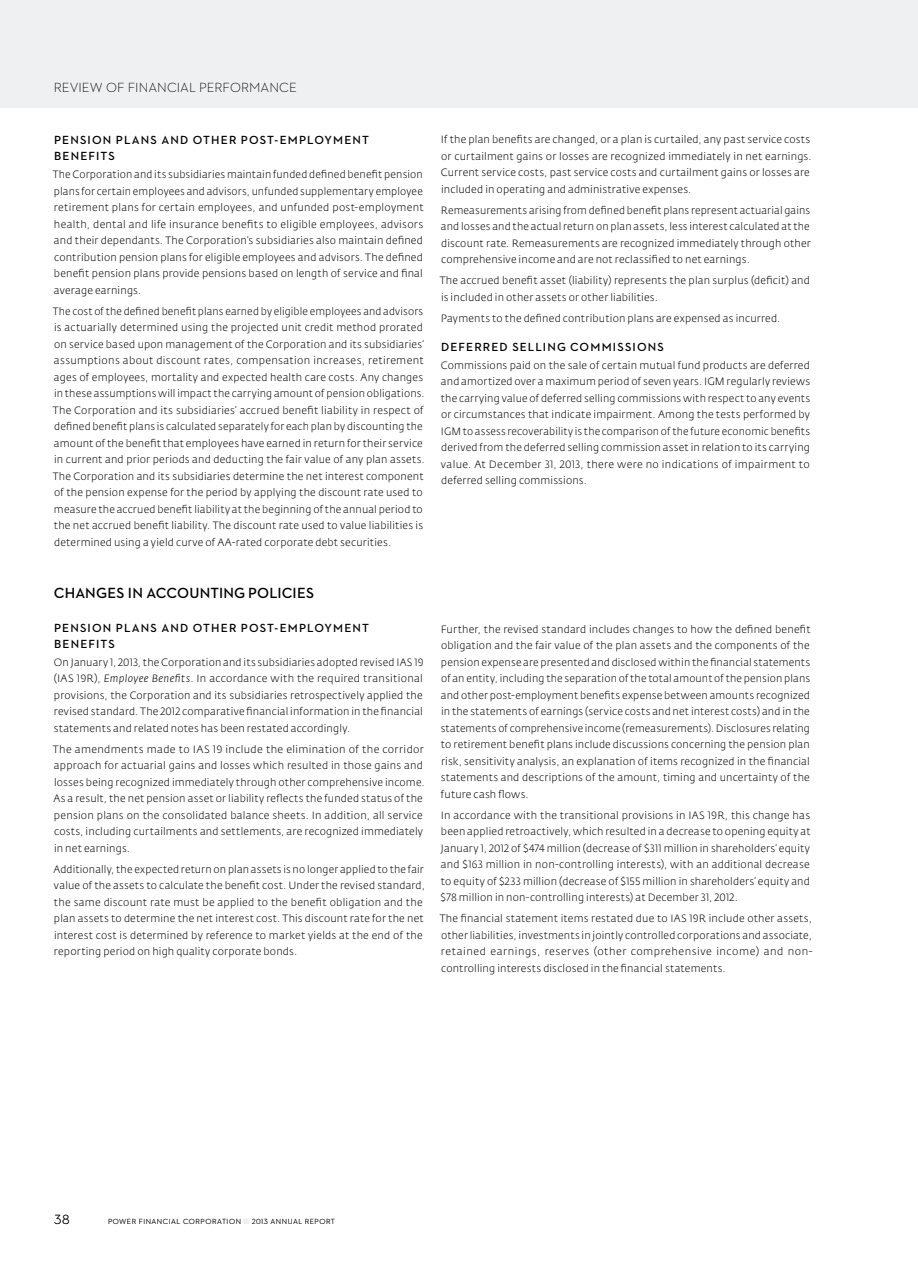
<style>
.page{position:relative;width:918px;height:1269px;background:#fff}
.page>*{position:absolute;margin:0;border:0;box-sizing:border-box;transform-origin:0 0}
.t1{font:600 15px "Neutraface 2 Text";letter-spacing:.015em;color:#000}
.t2{font:300 13.5px "Neutraface 2 Text";color:#000}
.t3{font:600 12px/15.8px "Neutraface 2 Text";letter-spacing:.09em;color:#000}
.t4{font:300 10.5px/16.5px "Fedra Sans Pro";letter-spacing:.02em;color:#000;text-align:justify}
.t5{font:300 7.5px "Neutraface 2 Text";letter-spacing:.065em;color:#000}
.s1{font-style:italic}
.s2{color:#eff0f1}
</style>
<div class="page">
<div style="left:0;top:0;width:918px;height:108px;background:#eff0f1"></div>
<p class="t2" style="left:54px;top:79px;width:245px">REVIEW OF FINANCIAL PERFORMANCE</p>
<p class="t3" style="left:54px;top:132px;width:316px">PENSION PLANS AND OTHER POST‑EMPLOYMENT<br>BENEFITS</p>
<p class="t4" style="left:53px;top:166px;width:372px">The Corporation and its subsidiaries maintain funded defined benefit pension plans for certain employees and advisors, unfunded supplementary employee retirement plans for certain employees, and unfunded post-employment health, dental and life insurance benefits to eligible employees, advisors and their dependants. The Corporation’s subsidiaries also maintain defined contribution pension plans for eligible employees and advisors. The defined benefit pension plans provide pensions based on length of service and final average earnings.</p>
<p class="t4" style="left:53px;top:303px;width:373px;text-align:left">The cost of the defined benefit plans earned by eligible employees and advisors is actuarially determined using the projected unit credit method prorated on service based upon management of the Corporation and its subsidiaries’ assumptions about discount rates, compensation increases, retirement ages of employees, mortality and expected health care costs. Any changes in these assumptions will impact the carrying amount of pension obligations.<br>The Corporation and its subsidiaries’ accrued benefit liability in respect of defined benefit plans is calculated separately for each plan by discounting the amount of the benefit that employees have earned in return for their service in current and prior periods and deducting the fair value of any plan assets.<br>The Corporation and its subsidiaries determine the net interest component of the pension expense for the period by applying the discount rate used to measure the accrued benefit liability at the beginning of the annual period to the net accrued benefit liability. The discount rate used to value liabilities is determined using a yield curve of AA-rated corporate debt securities.</p>
<p class="t4" style="left:441px;top:131px;width:372px;text-align:left">If the plan benefits are changed, or a plan is curtailed, any past service costs or curtailment gains or losses are recognized immediately in net earnings.<br>Current service costs, past service costs and curtailment gains or losses are included in operating and administrative expenses.</p>
<p class="t4" style="left:441px;top:202px;width:372px">Remeasurements arising from defined benefit plans represent actuarial gains and losses and the actual return on plan assets, less interest calculated at the discount rate. Remeasurements are recognized immediately through other comprehensive income and are not reclassified to net earnings.</p>
<p class="t4" style="left:440px;top:272px;width:372px">The accrued benefit asset (liability) represents the plan surplus (deficit) and is included in other assets or other liabilities.</p>
<p class="t4" style="left:441px;top:310px;width:341px">Payments to the defined contribution plans are expensed as incurred.</p>
<p class="t3" style="left:441px;top:339px;width:224px">DEFERRED SELLING COMMISSIONS</p>
<p class="t4" style="left:441px;top:357px;width:371px">Commissions paid on the sale of certain mutual fund products are deferred and amortized over a maximum period of seven years. IGM regularly reviews the carrying value of deferred selling commissions with respect to any events or circumstances that indicate impairment. Among the tests performed by IGM to assess recoverability is the comparison of the future economic benefits derived from the deferred selling commission asset in relation to its carrying value. At December 31, 2013, there were no indications of impairment to deferred selling commissions.</p>
<h1 class="t1" style="left:54px;top:584px;width:262px">CHANGES IN ACCOUNTING POLICIES</h1>
<p class="t3" style="left:54px;top:620px;width:316px">PENSION PLANS AND OTHER POST-EMPLOYMENT<br>BENEFITS</p>
<p class="t4" style="left:54px;top:654px;width:371px">On January 1, 2013, the Corporation and its subsidiaries adopted revised IAS 19 (IAS 19R), <span class="s1">Employee Benefits</span>. In accordance with the required transitional provisions, the Corporation and its subsidiaries retrospectively applied the revised standard. The 2012 comparative financial information in the financial statements and related notes has been restated accordingly.</p>
<p class="t4" style="left:53px;top:741px;width:373px;text-align:left">The amendments made to IAS 19 include the elimination of the corridor approach for actuarial gains and losses which resulted in those gains and losses being recognized immediately through other comprehensive income.<br>As a result, the net pension asset or liability reflects the funded status of the pension plans on the consolidated balance sheets. In addition, all service costs, including curtailments and settlements, are recognized immediately in net earnings.</p>
<p class="t4" style="left:54px;top:861px;width:373px;text-align:left">Additionally, the expected return on plan assets is no longer applied to the fair value of the assets to calculate the benefit cost. Under the revised standard, the same discount rate must be applied to the benefit obligation and the plan assets to determine the net interest cost. This discount rate for the net interest cost is determined by reference to market yields at the end of the reporting period on high quality corporate bonds.</p>
<p class="t4" style="left:441px;top:621px;width:371px">Further, the revised standard includes changes to how the defined benefit obligation and the fair value of the plan assets and the components of the pension expense are presented and disclosed within the financial statements of an entity, including the separation of the total amount of the pension plans and other post-employment benefits expense between amounts recognized in the statements of earnings (service costs and net interest costs) and in the statements of comprehensive income (remeasurements). Disclosures relating to retirement benefit plans include discussions concerning the pension plan risk, sensitivity analysis, an explanation of items recognized in the financial statements and descriptions of the amount, timing and uncertainty of the future cash flows.</p>
<p class="t4" style="left:441px;top:807px;width:372px">In accordance with the transitional provisions in IAS 19R, this change has been applied retroactively, which resulted in a decrease to opening equity at January 1, 2012 of $474 million (decrease of $311 million in shareholders’ equity and $163 million in non-controlling interests), with an additional decrease to equity of $233 million (decrease of $155 million in shareholders’ equity and $78 million in non-controlling interests) at December 31, 2012.</p>
<p class="t4" style="left:440px;top:910px;width:374px">The financial statement items restated due to IAS 19R include other assets, other liabilities, investments in jointly controlled corporations and associate, retained earnings, reserves (other comprehensive income) and non&shy;controlling interests disclosed in the financial statements.</p>
<p class="t2" style="left:54px;top:1211px;width:17px">38</p>
<p class="t5" style="left:108px;top:1217px;width:228px">POWER FINANCIAL CORPORATION <span class="s2">■</span> 2013 ANNUAL REPORT</p>
</div>
